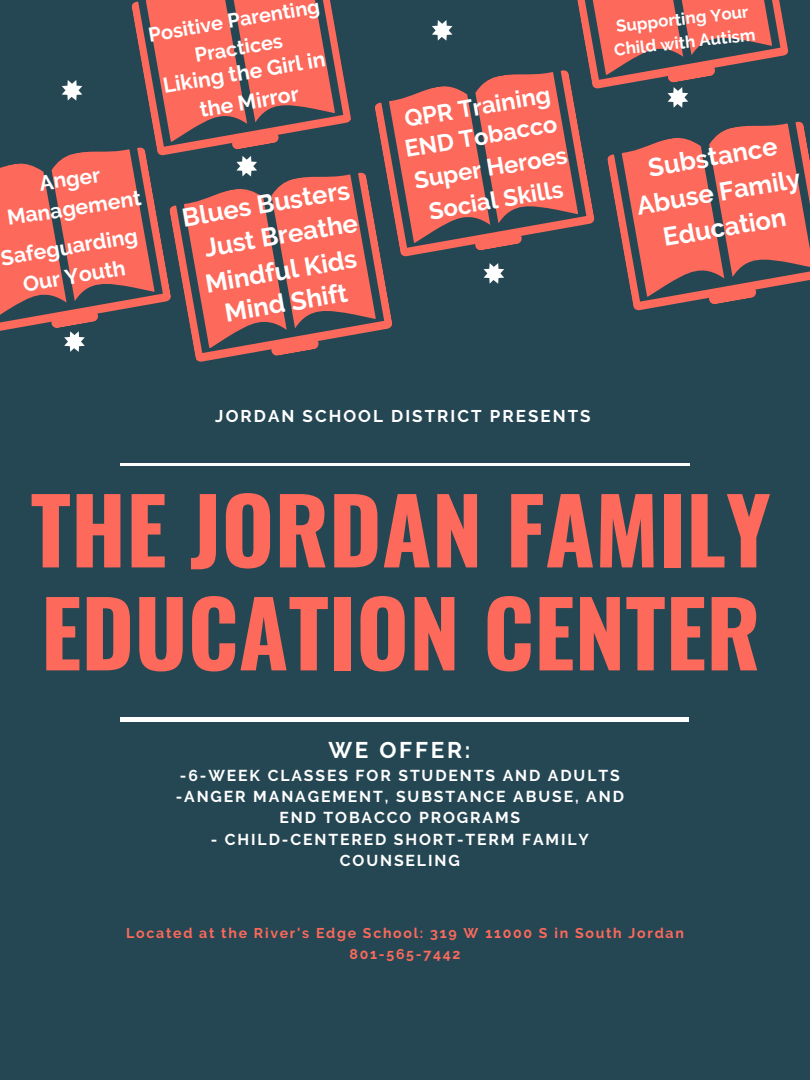
<style>
.page{position:relative;width:810px;height:1080px;background:#254753}
.page>*{position:absolute;margin:0;border:0;box-sizing:border-box;transform-origin:0 0}
.t1{font:700 90.56px/102.9px "Oswald";color:#fd695b}
.t2{font:700 25.62px/35.6px "Raleway";color:#fff;text-align:center}
.t3{font:700 23.75px/32.8px "Raleway";color:#fff;text-align:center}
.t4{font:700 22.62px "Raleway";letter-spacing:.12em;color:#fff}
.t5{font:700 21.25px/29.6px "Raleway";color:#fff;text-align:center}
.t6{font:700 20px/27.7px "Raleway";color:#fff;text-align:center}
.t7{font:700 17px "Raleway";letter-spacing:.12em;color:#fff}
.t8{font:700 16.88px/23.4px "Raleway";color:#fff}
.t9{font:700 15.75px/21.1px "Raleway";letter-spacing:.12em;color:#fff;text-align:center}
.t10{font:700 14.12px "Raleway";letter-spacing:.12em;color:#fd695b}
</style>
<div class="page">
<svg style="left:173px;top:172px;width:219px;height:190px;fill:#fd695b"></svg>
<hr style="left:120px;top:463px;width:570px;height:3px;background:#fff">
<div style="left:121px;top:717px;width:568px;height:5px;background:#fff"></div>
<svg style="left:131px;top:0;width:220px;height:154px;fill:#fd695b"></svg>
<svg style="left:373px;top:70px;width:222px;height:194px;fill:#fd695b"></svg>
<svg style="left:607px;top:121px;width:203px;height:190px;fill:#fd695b"></svg>
<svg style="left:432px;top:20px;width:20px;height:21px"></svg>
<svg style="left:62px;top:80px;width:20px;height:21px"></svg>
<svg style="left:484px;top:263px;width:20px;height:21px"></svg>
<svg style="left:0;top:141px;width:173px;height:211px"></svg>
<svg style="left:236px;top:156px;width:21px;height:20px"></svg>
<svg style="left:565px;top:0;width:224px;height:108px"></svg>
<p class="t6" style="left:146px;top:22px;width:175px;rotate:-10deg">Positive Parenting<br>Practices</p>
<p class="t5" style="left:161px;top:72px;width:166px;rotate:-10deg">Liking the Girl in the Mirror</p>
<p class="t5" style="left:1px;top:173px;width:137px;rotate:-8deg">Anger<br>Management</p>
<p class="t5" style="left:-1px;top:244px;width:140px;rotate:-10deg">Safeguarding<br>Our Youth</p>
<p class="t2" style="left:179px;top:201px;width:171px;rotate:-10deg">Blues Busters</p>
<p class="t2" style="left:202px;top:231px;width:157px;rotate:-10deg">Just Breathe</p>
<p class="t2" style="left:202px;top:267px;width:155px;rotate:-10deg">Mindful Kids</p>
<p class="t2" style="left:222px;top:296px;width:125px;rotate:-10deg">Mind Shift</p>
<p class="t3" style="left:402px;top:103px;width:149px;rotate:-10deg">QPR Training</p>
<p class="t3" style="left:402px;top:133px;width:156px;rotate:-10deg">END Tobacco</p>
<p class="t3" style="left:412px;top:165px;width:156px;rotate:-10deg">Super Heroes<br>Social Skills</p>
<p class="t8" style="left:611px;top:15px;width:144px;rotate:-6deg">Supporting Your<br>Child with Autism</p>
<p class="t2" style="left:628px;top:154px;width:167px;rotate:-10deg">Substance<br>Abuse Family<br>Education</p>
<p class="t7" style="left:215px;top:406px;width:377px">JORDAN SCHOOL DISTRICT PRESENTS</p>
<p class="t1" style="left:31px;top:475px;width:742px">THE JORDAN FAMILY<br>EDUCATION CENTER</p>
<p class="t4" style="left:328px;top:737px;width:143px">WE OFFER:</p>
<p class="t9" style="left:180px;top:765px;width:441px">-6-WEEK CLASSES FOR STUDENTS AND ADULTS</p>
<p class="t9" style="left:176px;top:786px;width:450px">-ANGER MANAGEMENT, SUBSTANCE ABUSE, AND<br>END TOBACCO PROGRAMS</p>
<p class="t9" style="left:211px;top:828px;width:380px">- CHILD-CENTERED SHORT-TERM FAMILY<br>COUNSELING</p>
<p class="t10" style="left:126px;top:925px;width:559px">Located at the River's Edge School: 319 W 11000 S in South Jordan</p>
<p class="t10" style="left:350px;top:946px;width:113px">801-565-7442</p>
</div>
